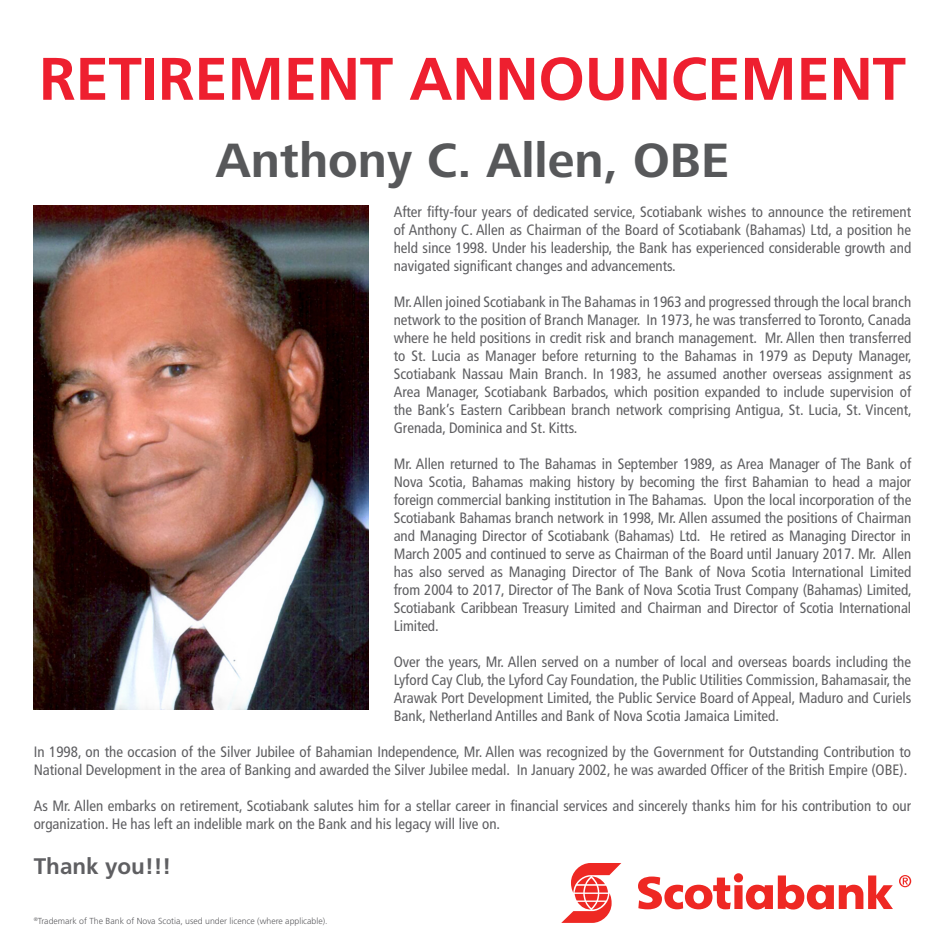
<style>
.page{position:relative;width:945px;height:945px;background:#fff}
.page>*{position:absolute;margin:0;border:0;box-sizing:border-box;transform-origin:0 0}
.t1{font:700 60px "Frutiger";letter-spacing:-.005em;color:#ee1f2f}
.t2{font:700 50px "Frutiger Next LT";color:#57585a}
.t3{font:700 22.5px "Frutiger LT Std";color:#5f5f62}
.t4{font:condensed 15px/18px "Frutiger LT Std";color:#5f5f62;text-align:justify}
.t5{font:300 8.75px "Frutiger";color:#5f5f62}
</style>
<div class="page">
<svg style="left:638px;top:873px;width:255px;height:37px"></svg>
<svg style="left:561px;top:863px;width:60px;height:60px"></svg>
<svg style="left:899px;top:875px;width:12px;height:12px"></svg>
<img style="left:34px;top:206px;width:335px;height:504px">
<p class="t1" style="left:39px;top:44px;width:868px">RETIREMENT ANNOUNCEMENT</p>
<p class="t2" style="left:216px;top:132px;width:515px">Anthony C. Allen, OBE</p>
<p class="t4" style="left:394px;top:203px;width:519px">After fifty-four years of dedicated service, Scotiabank wishes to announce the retirement of Anthony C. Allen as Chairman of the Board of Scotiabank (Bahamas) Ltd, a position he held since 1998. Under his leadership, the Bank has experienced considerable growth and navigated significant changes and advancements.</p>
<p class="t4" style="left:394px;top:293px;width:520px">Mr. Allen joined Scotiabank in The Bahamas in 1963 and progressed through the local branch network to the position of Branch Manager. In 1973, he was transferred to Toronto, Canada where he held positions in credit risk and branch management. Mr. Allen then transferred to St. Lucia as Manager before returning to the Bahamas in 1979 as Deputy Manager, Scotiabank Nassau Main Branch. In 1983, he assumed another overseas assignment as Area Manager, Scotiabank Barbados, which position expanded to include supervision of the Bank’s Eastern Caribbean branch network comprising Antigua, St. Lucia, St. Vincent, Grenada, Dominica and St. Kitts.</p>
<p class="t4" style="left:394px;top:455px;width:520px">Mr. Allen returned to The Bahamas in September 1989, as Area Manager of The Bank of Nova Scotia, Bahamas making history by becoming the first Bahamian to head a major foreign commercial banking institution in The Bahamas. Upon the local incorporation of the Scotiabank Bahamas branch network in 1998, Mr. Allen assumed the positions of Chairman and Managing Director of Scotiabank (Bahamas) Ltd. He retired as Managing Director in March 2005 and continued to serve as Chairman of the Board until January 2017. Mr. Allen has also served as Managing Director of The Bank of Nova Scotia International Limited from 2004 to 2017, Director of The Bank of Nova Scotia Trust Company (Bahamas) Limited, Scotiabank Caribbean Treasury Limited and Chairman and Director of Scotia International Limited.</p>
<p class="t4" style="left:394px;top:653px;width:519px">Over the years, Mr. Allen served on a number of local and overseas boards including the Lyford Cay Club, the Lyford Cay Foundation, the Public Utilities Commission, Bahamasair, the Arawak Port Development Limited, the Public Service Board of Appeal, Maduro and Curiels Bank, Netherland Antilles and Bank of Nova Scotia Jamaica Limited.</p>
<p class="t4" style="left:34px;top:743px;width:879px">In 1998, on the occasion of the Silver Jubilee of Bahamian Independence, Mr. Allen was recognized by the Government for Outstanding Contribution to<br>National Development in the area of Banking and awarded the Silver Jubilee medal. In January 2002, he was awarded Officer of the British Empire (OBE).</p>
<p class="t4" style="left:34px;top:797px;width:879px">As Mr. Allen embarks on retirement, Scotiabank salutes him for a stellar career in financial services and sincerely thanks him for his contribution to our organization. He has left an indelible mark on the Bank and his legacy will live on.</p>
<p class="t3" style="left:34px;top:853px;width:139px">Thank you!!!</p>
<p class="t5" style="left:34px;top:916px;width:295px"><sup>®</sup>Trademark of The Bank of Nova Scotia, used under licence (where applicable).</p>
</div>
